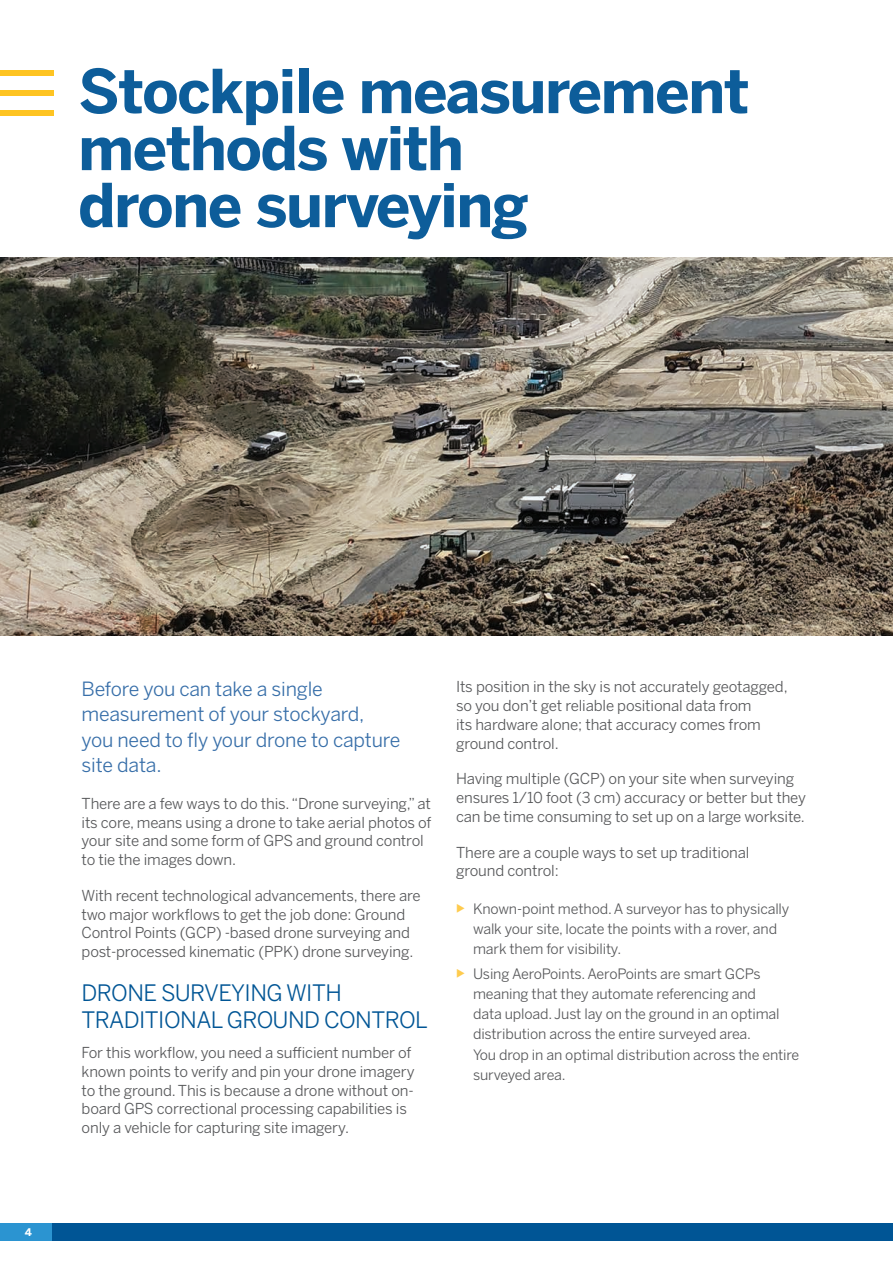
<style>
.page{position:relative;width:893px;height:1263px;background:#fff}
.page>*{position:absolute;margin:0;border:0;box-sizing:border-box;transform-origin:0 0}
.t1{font:700 60px/57px "Benton Sans";letter-spacing:-.025em;color:#005595}
.t2{font:22.5px/27px "Benton Sans";letter-spacing:-.025em;color:#005595}
.t3{font:19.5px/25.5px "Benton Sans";letter-spacing:-.01em;color:#386fa9}
.t4{font:15px/18.8px "Benton Sans";letter-spacing:-.01em;color:#57585a}
.t5{font:14.25px/20.2px "Benton Sans";letter-spacing:-.01em;color:#57585a}
.t6{font:700 10.5px "Benton Sans";color:#fff}
</style>
<div class="page">
<img style="left:0;top:257px;width:893px;height:379px">
<div style="left:0;top:70px;width:54px;height:5px;background:#fec422"></div>
<div style="left:0;top:90px;width:54px;height:6px;background:#fec422"></div>
<div style="left:0;top:110px;width:54px;height:6px;background:#fec422"></div>
<div style="left:0;top:1223px;width:709px;height:18px;background:#2b94d1"></div>
<div style="left:53px;top:1223px;width:840px;height:18px;background:#005595"></div>
<h1 class="t1" style="left:78px;top:64px;width:673px">Stockpile measurement methods with<br>drone surveying</h1>
<p class="t6" style="left:25px;top:1225px;width:9px">4</p>
<h3 class="t3" style="left:82px;top:676px;width:320px">Before you can take a single measurement of your stockyard, you need to fly your drone to capture site data.</h3>
<p class="t4" style="left:82px;top:794px;width:351px">There are a few ways to do this. “Drone surveying,” at its core, means using a drone to take aerial photos of your site and some form of GPS and ground control to tie the images down.</p>
<p class="t4" style="left:82px;top:886px;width:340px">With recent technological advancements, there are two major workflows to get the job done: Ground Control Points (GCP) -based drone surveying and post-processed kinematic (PPK) drone surveying.</p>
<h2 class="t2" style="left:82px;top:979px;width:348px">DRONE SURVEYING WITH<br>TRADITIONAL GROUND CONTROL</h2>
<p class="t4" style="left:82px;top:1043px;width:335px">For this workflow, you need a sufficient number of known points to verify and pin your drone imagery to the ground. This is because a drone without on&shy;board GPS correctional processing capabilities is only a vehicle for capturing site imagery.</p>
<p class="t4" style="left:456px;top:678px;width:333px">Its position in the sky is not accurately geotagged, so you don’t get reliable positional data from<br>its hardware alone; that accuracy comes from ground control.</p>
<p class="t4" style="left:456px;top:770px;width:351px">Having multiple (GCP) on your site when surveying ensures 1/10 foot (3 cm) accuracy or better but they can be time consuming to set up on a large worksite.</p>
<p class="t4" style="left:456px;top:843px;width:295px">There are a couple ways to set up traditional ground control:</p>
<p class="t5" style="left:473px;top:898px;width:318px">Known-point method. A surveyor has to physically walk your site, locate the points with a rover, and mark them for visibility.</p>
<p class="t5" style="left:473px;top:963px;width:328px">Using AeroPoints. AeroPoints are smart GCPs meaning that they automate referencing and<br>data upload. Just lay on the ground in an optimal distribution across the entire surveyed area.<br>You drop in an optimal distribution across the entire surveyed area.</p>
</div>
